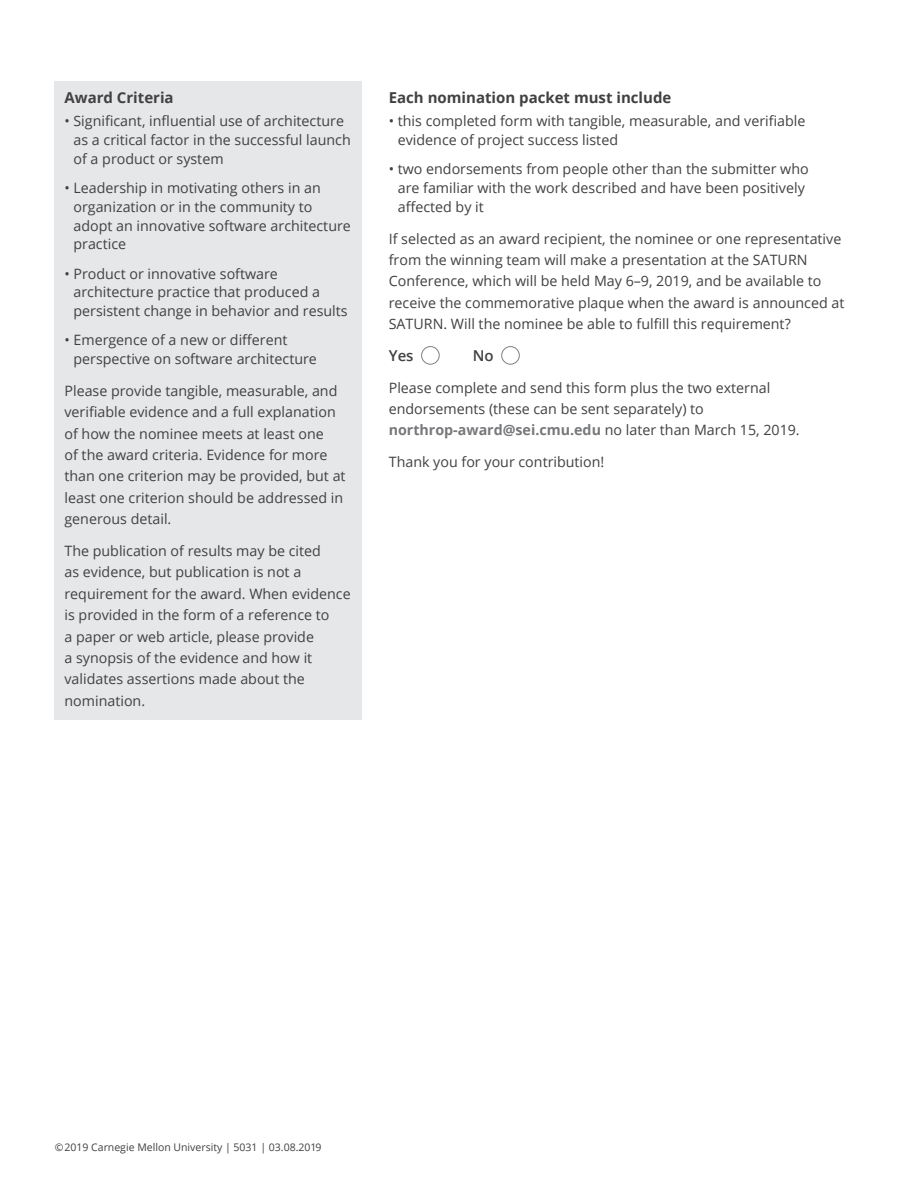
<style>
.page{position:relative;width:918px;height:1188px;background:#fff}
.page>*{position:absolute;margin:0;border:0;box-sizing:border-box;transform-origin:0 0}
.H3_Paragraph_Header{font:700 15px "Open Sans";color:#414042}
.B1_Body_10_14_copy{font:600 15px "Open Sans";color:#414042}
.B1_Body_10_14_copy-2{font:14.25px/21.3px "Open Sans";color:#414042}
.Copyright___Document{font:10.5px "Open Sans";color:#414042}
.s1{font-weight:700;color:#77787b}
</style>
<div class="page">
<div style="left:421px;top:346px;width:18px;height:18px;border:1px solid #807f83;border-radius:50%"></div>
<div style="left:502px;top:346px;width:18px;height:18px;border:1px solid #807f83;border-radius:50%"></div>
<div style="left:54px;top:81px;width:308px;height:638px;background:#e6e7e8"></div>
<p class="H3_Paragraph_Header" style="left:64px;top:87px;width:111px">Award Criteria</p>
<p class="B1_Body_10_14_copy-2" style="left:74px;top:111px;width:279px;line-height:18.8px;text-indent:-9px">• Significant, influential use of architecture as a critical factor in the successful launch of a product or system</p>
<p class="B1_Body_10_14_copy-2" style="left:74px;top:178px;width:279px;line-height:18.8px;text-indent:-9px">• Leadership in motivating others in an organization or in the community to adopt an innovative software architecture practice</p>
<p class="B1_Body_10_14_copy-2" style="left:74px;top:264px;width:276px;line-height:18.8px;text-indent:-9px">• Product or innovative software architecture practice that produced a persistent change in behavior and results</p>
<p class="B1_Body_10_14_copy-2" style="left:74px;top:330px;width:245px;line-height:18.8px;text-indent:-9px">• Emergence of a new or different perspective on software architecture</p>
<p class="B1_Body_10_14_copy-2" style="left:64px;top:380px;width:283px">Please provide tangible, measurable, and verifiable evidence and a full explanation of how the nominee meets at least one<br>of the award criteria. Evidence for more than one criterion may be provided, but at least one criterion should be addressed in generous detail.</p>
<p class="B1_Body_10_14_copy-2" style="left:64px;top:540px;width:288px">The publication of results may be cited<br>as evidence, but publication is not a requirement for the award. When evidence is provided in the form of a reference to<br>a paper or web article, please provide<br>a synopsis of the evidence and how it validates assertions made about the nomination.</p>
<p class="H3_Paragraph_Header" style="left:389px;top:87px;width:284px">Each nomination packet must include</p>
<p class="B1_Body_10_14_copy-2" style="left:398px;top:111px;width:409px;line-height:18.8px;text-indent:-9px">• this completed form with tangible, measurable, and verifiable evidence of project success listed</p>
<p class="B1_Body_10_14_copy-2" style="left:398px;top:159px;width:412px;line-height:18.8px;text-indent:-9px">• two endorsements from people other than the submitter who are familiar with the work described and have been positively affected by it</p>
<p class="B1_Body_10_14_copy-2" style="left:389px;top:227px;width:457px">If selected as an award recipient, the nominee or one representative from the winning team will make a presentation at the SATURN Conference, which will be held May 6–9, 2019, and be available to receive the commemorative plaque when the award is announced at SATURN. Will the nominee be able to fulfill this requirement?</p>
<p class="B1_Body_10_14_copy" style="left:389px;top:345px;width:26px">Yes</p>
<p class="B1_Body_10_14_copy" style="left:473px;top:345px;width:22px">No</p>
<p class="B1_Body_10_14_copy-2" style="left:389px;top:376px;width:412px">Please complete and send this form plus the two external endorsements (these can be sent separately) to <span class="s1">northrop-award@sei.cmu.edu</span> no later than March 15, 2019.</p>
<p class="B1_Body_10_14_copy-2" style="left:389px;top:451px;width:217px">Thank you for your contribution!</p>
<p class="Copyright___Document" style="left:55px;top:1140px;width:268px">©2019 Carnegie Mellon University | 5031 | 03.08.2019</p>
</div>
